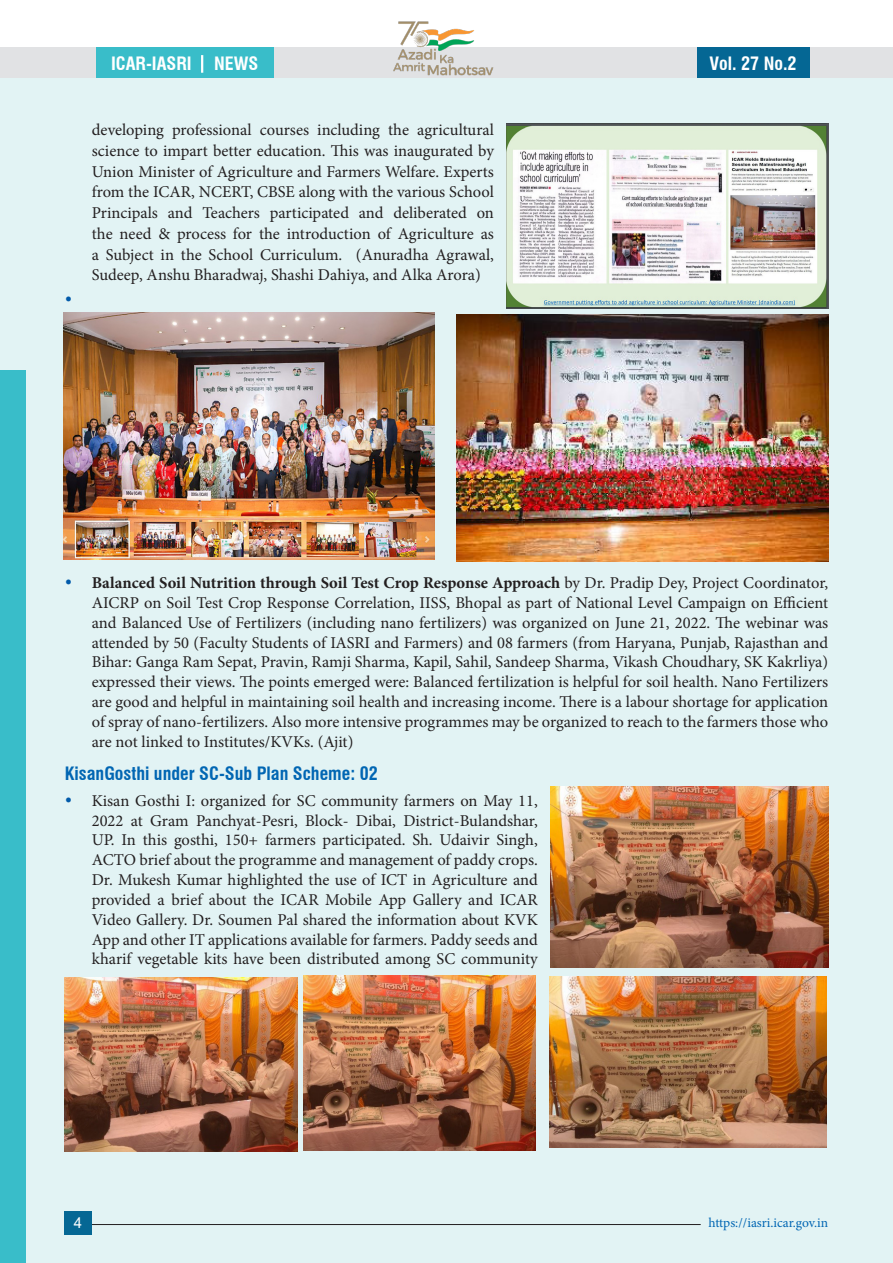
<style>
.page{position:relative;width:893px;height:1263px;background:#fff}
.page>*{position:absolute;margin:0;border:0;box-sizing:border-box;transform-origin:0 0}
.Heading_1{font:700 condensed 18px "Swiss 721 BT";color:#0166b3}
.t1{font:700 condensed 18px "Swiss 721 BT";color:#fff}
.t2{font:16.5px/19.8px "Minion Pro";letter-spacing:-.005em;color:#231f20;text-align:justify}
.t3{font:15px "Arial";color:#fff}
.t4{font:13.5px "Minion Pro";color:#0166b3}
.s1{font-weight:700}
</style>
<div class="page">
<div style="left:0;top:75px;width:893px;height:1188px;background:#e2f3f4"></div>
<hr style="left:84px;top:1224px;width:617px;height:1px;background:#231f20">
<div style="left:64px;top:1210px;width:28px;height:24px;background:#056794"></div>
<div style="left:0;top:47px;width:893px;height:31px;background:#e1e2e4"></div>
<div style="left:96px;top:47px;width:177px;height:31px;background:#39bdc9"></div>
<svg style="left:201px;top:55px;width:2px;height:18px"></svg>
<div style="left:697px;top:47px;width:113px;height:30px;background:#056794"></div>
<div style="left:0;top:370px;width:26px;height:893px;background:#39bdc9"></div>
<img style="left:393px;top:21px;width:101px;height:55px">
<img style="left:456px;top:315px;width:372px;height:247px">
<img style="left:549px;top:976px;width:277px;height:172px">
<img style="left:551px;top:787px;width:277px;height:180px">
<img style="left:64px;top:313px;width:370px;height:246px">
<img style="left:65px;top:977px;width:232px;height:175px">
<img style="left:303px;top:976px;width:233px;height:174px">
<img style="left:507px;top:123px;width:321px;height:186px">
<p class="t1" style="left:111px;top:53px;width:149px">ICAR-IASRI NEWS</p>
<p class="t1" style="left:709px;top:53px;width:89px">Vol. 27 No.2</p>
<p class="t2" style="left:92px;top:120px;width:404px;line-height:20.7px">developing professional courses including the agricultural science to impart better education. This was inaugurated by Union Minister of Agriculture and Farmers Welfare. Experts from the ICAR, NCERT, CBSE along with the various School Principals and Teachers participated and deliberated on the need &amp; process for the introduction of Agriculture as a Subject in the School Curriculum. (Anuradha Agrawal, Sudeep, Anshu Bharadwaj, Shashi Dahiya, and Alka Arora)</p>
<p class="t2" style="left:92px;top:573px;width:738px"><span class="s1">Balanced Soil Nutrition through Soil Test Crop Response Approach</span> by Dr. Pradip Dey, Project Coordinator, AICRP on Soil Test Crop Response Correlation, IISS, Bhopal as part of National Level Campaign on Efficient and Balanced Use of Fertilizers (including nano fertilizers) was organized on June 21, 2022. The webinar was attended by 50 (Faculty Students of IASRI and Farmers) and 08 farmers (from Haryana, Punjab, Rajasthan and Bihar: Ganga Ram Sepat, Pravin, Ramji Sharma, Kapil, Sahil, Sandeep Sharma, Vikash Choudhary, SK Kakrliya) expressed their views. The points emerged were: Balanced fertilization is helpful for soil health. Nano Fertilizers are good and helpful in maintaining soil health and increasing income. There is a labour shortage for application of spray of nano-fertilizers. Also more intensive programmes may be organized to reach to the farmers those who are not linked to Institutes/KVKs. (Ajit)</p>
<p class="Heading_1" style="left:65px;top:762px;width:314px">KisanGosthi under SC-Sub Plan Scheme: 02</p>
<p class="t2" style="left:92px;top:791px;width:447px">Kisan Gosthi I: organized for SC community farmers on May 11, 2022 at Gram Panchyat-Pesri, Block- Dibai, District-Bulandshar, UP. In this gosthi, 150+ farmers participated. Sh. Udaivir Singh, ACTO brief about the programme and management of paddy crops.<br>Dr. Mukesh Kumar highlighted the use of ICT in Agriculture and provided a brief about the ICAR Mobile App Gallery and ICAR Video Gallery. Dr. Soumen Pal shared the information about KVK App and other IT applications available for farmers. Paddy seeds and kharif vegetable kits have been distributed among SC community</p>
<p class="t3" style="left:74px;top:1212px;width:10px">4</p>
<p class="t4" style="left:708px;top:1213px;width:121px">https://iasri.icar.gov.in</p>
</div>
